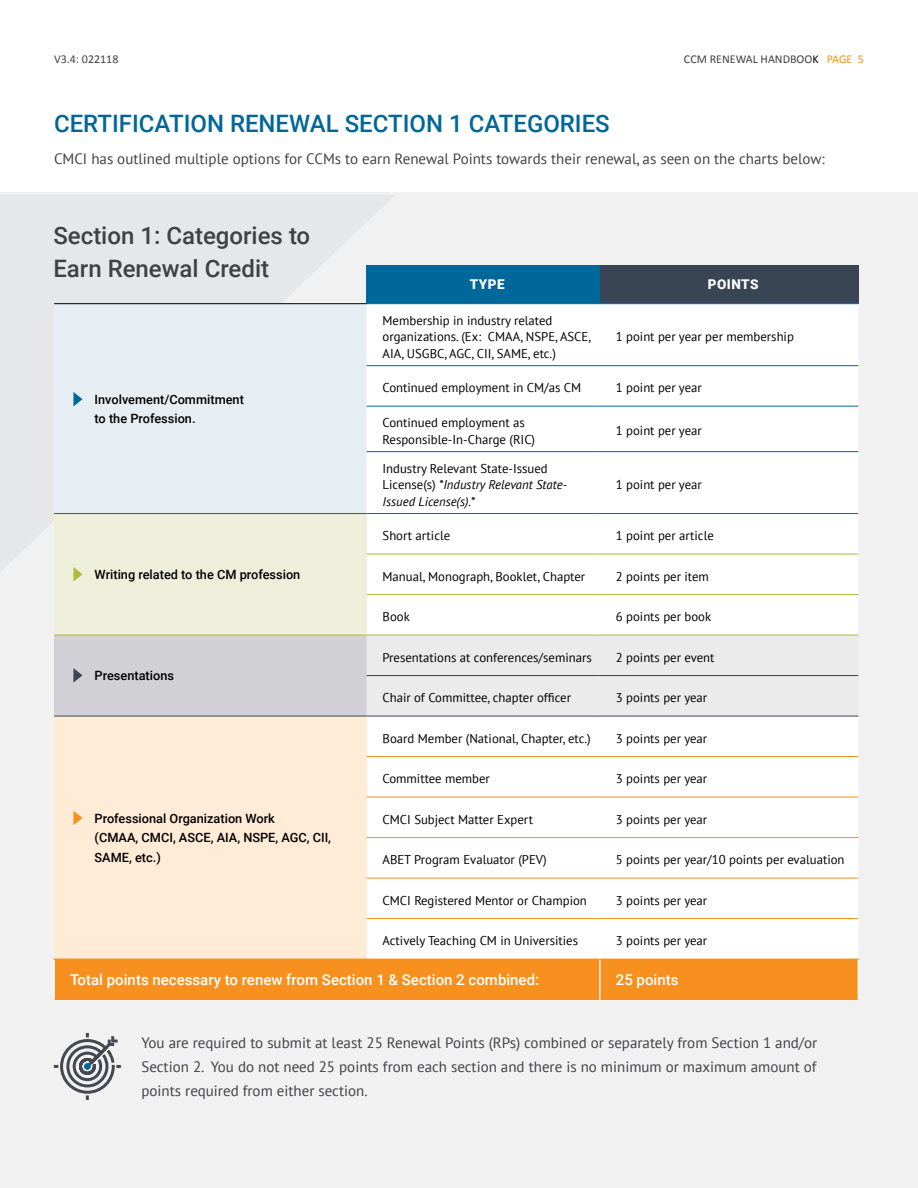
<style>
.page{position:relative;width:918px;height:1188px;background:#fff}
.page>*{position:absolute;margin:0;border:0;box-sizing:border-box;transform-origin:0 0}
.t1{font:500 24px "Roboto";color:#00679b}
.t2{font:500 24px/33px "Roboto";color:#414042}
.t3{font:15px/24px "PT Sans";color:#414042;text-align:justify}
.t4{font:500 15px "Roboto";color:#fff}
.t5{font:900 13.5px "Roboto";letter-spacing:.035em;color:#fff}
.t6{font:12.75px/16.5px "PT Sans";color:#000}
.t7{font:500 12.75px/19.5px "Roboto";color:#000}
.t8{font:italic 12.75px/16.5px "PT Sans";color:#000}
.t9{font:12px "Calibri";color:#414042}
.s1{color:#000}
.s2{color:#f7901e}
.s3{font-style:normal}
</style>
<div class="page">
<div style="left:0;top:193px;width:918px;height:995px;background:#f1f1f2"></div>
<svg style="left:0;top:195px;width:394px;height:376px;fill:#e6e7e8"></svg>
<div style="left:367px;top:265px;width:233px;height:39px;background:#00679b"></div>
<div style="left:600px;top:265px;width:258px;height:39px;background:#394555"></div>
<div style="left:54px;top:304px;width:313px;height:210px;background:#e7eef3"></div>
<div style="left:367px;top:304px;width:491px;height:655px;background:#fff"></div>
<div style="left:54px;top:514px;width:313px;height:121px;background:#eeefdb"></div>
<div style="left:54px;top:635px;width:313px;height:81px;background:#d1d1d5"></div>
<svg style="left:367px;top:636px;width:491px;height:80px"></svg>
<div style="left:54px;top:716px;width:313px;height:243px;background:#ffebd6"></div>
<div style="left:54px;top:959px;width:546px;height:41px;background:#f7901e"></div>
<div style="left:600px;top:959px;width:258px;height:41px;background:#f7901e"></div>
<hr style="left:53px;top:959px;width:2px;height:41px;background:#fff">
<hr style="left:599px;top:959px;width:2px;height:41px;background:#fff">
<hr style="left:858px;top:959px;width:1px;height:41px;background:#fff">
<hr style="left:54px;top:303px;width:313px;height:1px;background:#000">
<hr style="left:600px;top:303px;width:258px;height:1px;background:#00679b">
<hr style="left:367px;top:554px;width:233px;height:1px;background:#b0bc3a">
<hr style="left:600px;top:554px;width:258px;height:1px;background:#b0bc3a">
<hr style="left:367px;top:594px;width:233px;height:1px;background:#b0bc3a">
<hr style="left:600px;top:594px;width:258px;height:1px;background:#b0bc3a">
<hr style="left:367px;top:635px;width:233px;height:1px;background:#b0bc3a">
<hr style="left:600px;top:635px;width:258px;height:1px;background:#b0bc3a">
<hr style="left:54px;top:635px;width:313px;height:1px;background:#b0bc3a">
<hr style="left:54px;top:513px;width:313px;height:1px;background:#00679b">
<hr style="left:367px;top:365px;width:233px;height:1px;background:#00679b">
<hr style="left:600px;top:365px;width:258px;height:1px;background:#00679b">
<hr style="left:367px;top:406px;width:233px;height:1px;background:#00679b">
<hr style="left:600px;top:406px;width:258px;height:1px;background:#00679b">
<hr style="left:367px;top:451px;width:233px;height:1px;background:#00679b">
<hr style="left:600px;top:451px;width:258px;height:1px;background:#00679b">
<hr style="left:367px;top:513px;width:233px;height:1px;background:#00679b">
<hr style="left:600px;top:513px;width:258px;height:1px;background:#00679b">
<hr style="left:53px;top:959px;width:314px;height:1px;background:#f7901e">
<hr style="left:367px;top:756px;width:233px;height:1px;background:#f7901e">
<hr style="left:600px;top:756px;width:258px;height:1px;background:#f7901e">
<hr style="left:367px;top:797px;width:233px;height:1px;background:#f7901e">
<hr style="left:600px;top:797px;width:258px;height:1px;background:#f7901e">
<hr style="left:367px;top:837px;width:233px;height:1px;background:#f7901e">
<hr style="left:600px;top:837px;width:258px;height:1px;background:#f7901e">
<hr style="left:367px;top:878px;width:233px;height:1px;background:#f7901e">
<hr style="left:600px;top:878px;width:258px;height:1px;background:#f7901e">
<hr style="left:367px;top:918px;width:233px;height:1px;background:#f7901e">
<hr style="left:600px;top:918px;width:258px;height:1px;background:#f7901e">
<hr style="left:367px;top:959px;width:233px;height:1px;background:#f7901e">
<hr style="left:600px;top:959px;width:259px;height:1px;background:#f7901e">
<hr style="left:367px;top:716px;width:233px;height:1px;background:#394555">
<hr style="left:600px;top:716px;width:258px;height:1px;background:#394555">
<hr style="left:54px;top:716px;width:313px;height:1px;background:#394555">
<hr style="left:367px;top:675px;width:233px;height:1px;background:#414042">
<hr style="left:600px;top:675px;width:258px;height:1px;background:#414042">
<svg style="left:73px;top:567px;width:10px;height:15px"></svg>
<svg style="left:73px;top:668px;width:10px;height:15px"></svg>
<svg style="left:73px;top:811px;width:10px;height:14px"></svg>
<svg style="left:73px;top:392px;width:10px;height:14px"></svg>
<svg style="left:55px;top:1034px;width:64px;height:64px"></svg>
<p class="t9" style="left:54px;top:51px;width:66px">V3.4: 022118</p>
<p class="t9" style="left:684px;top:51px;width:182px">CCM RENEWAL HANDBOO<span class="s1">K</span> <span class="s2">PAGE 5</span></p>
<h1 class="t1" style="left:54px;top:107px;width:557px">CERTIFICATION RENEWAL SECTION 1 CATEGORIES</h1>
<p class="t3" style="left:54px;top:147px;width:772px">CMCI has outlined multiple options for CCMs to earn Renewal Points towards their renewal, as seen on the charts below:</p>
<h1 class="t2" style="left:53px;top:218px;width:258px">Section 1: Categories to<br>Earn Renewal Credit</h1>
<p class="t7" style="left:95px;top:389px;width:151px">Involvement/Commitment to the Profession.</p>
<p class="t7" style="left:95px;top:564px;width:207px">Writing related to the CM profession</p>
<p class="t7" style="left:95px;top:666px;width:81px">Presentations</p>
<p class="t5" style="left:470px;top:275px;width:36px">TYPE</p>
<p class="t5" style="left:708px;top:275px;width:52px">POINTS</p>
<p class="t6" style="left:383px;top:312px;width:210px">Membership in industry related organizations. (Ex: CMAA, NSPE, ASCE,<br>AIA, USGBC, AGC, CII, SAME, etc.)</p>
<p class="t6" style="left:616px;top:328px;width:180px">1 point per year per membership</p>
<p class="t6" style="left:383px;top:379px;width:200px">Continued employment in CM/as CM</p>
<p class="t6" style="left:616px;top:379px;width:88px">1 point per year</p>
<p class="t6" style="left:383px;top:414px;width:154px">Continued employment as<br>Responsible-In-Charge (RIC)</p>
<p class="t6" style="left:616px;top:422px;width:88px">1 point per year</p>
<p class="t8" style="left:383px;top:460px;width:186px"><span class="s3">Industry Relevant State-Issued<br>License(s)</span> *Industry Relevant State-<br>Issued License(s).*</p>
<p class="t6" style="left:616px;top:476px;width:88px">1 point per year</p>
<p class="t6" style="left:383px;top:527px;width:69px">Short article</p>
<p class="t6" style="left:616px;top:527px;width:100px">1 point per article</p>
<p class="t6" style="left:383px;top:568px;width:204px">Manual, Monograph, Booklet, Chapter</p>
<p class="t6" style="left:616px;top:568px;width:95px">2 points per item</p>
<p class="t6" style="left:383px;top:608px;width:29px">Book</p>
<p class="t6" style="left:616px;top:608px;width:97px">6 points per book</p>
<p class="t6" style="left:383px;top:649px;width:211px">Presentations at conferences/seminars</p>
<p class="t6" style="left:616px;top:649px;width:100px">2 points per event</p>
<p class="t6" style="left:383px;top:689px;width:190px">Chair of Committee, chapter officer</p>
<p class="t6" style="left:616px;top:689px;width:93px">3 points per year</p>
<p class="t6" style="left:383px;top:730px;width:210px">Board Member (National, Chapter, etc.)</p>
<p class="t6" style="left:616px;top:730px;width:93px">3 points per year</p>
<p class="t6" style="left:383px;top:770px;width:109px">Committee member</p>
<p class="t6" style="left:616px;top:770px;width:93px">3 points per year</p>
<p class="t6" style="left:383px;top:811px;width:152px">CMCI Subject Matter Expert</p>
<p class="t6" style="left:616px;top:811px;width:93px">3 points per year</p>
<p class="t6" style="left:383px;top:851px;width:166px">ABET Program Evaluator (PEV)</p>
<p class="t6" style="left:616px;top:851px;width:230px">5 points per year/10 points per evaluation</p>
<p class="t6" style="left:383px;top:892px;width:206px">CMCI Registered Mentor or Champion</p>
<p class="t6" style="left:616px;top:892px;width:93px">3 points per year</p>
<p class="t6" style="left:383px;top:932px;width:197px">Actively Teaching CM in Universities</p>
<p class="t6" style="left:616px;top:932px;width:93px">3 points per year</p>
<p class="t4" style="left:70px;top:969px;width:471px">Total points necessary to renew from Section 1 &amp; Section 2 combined:</p>
<p class="t4" style="left:616px;top:969px;width:64px">25 points</p>
<p class="t7" style="left:95px;top:808px;width:238px">Professional Organization Work<br>(CMAA, CMCI, ASCE, AIA, NSPE, AGC, CII,<br>SAME, etc.)</p>
<p class="t3" style="left:141px;top:1030px;width:677px">You are required to submit at least 25 Renewal Points (RPs) combined or separately from Section 1 and/or Section 2. You do not need 25 points from each section and there is no minimum or maximum amount of points required from either section.</p>
</div>
